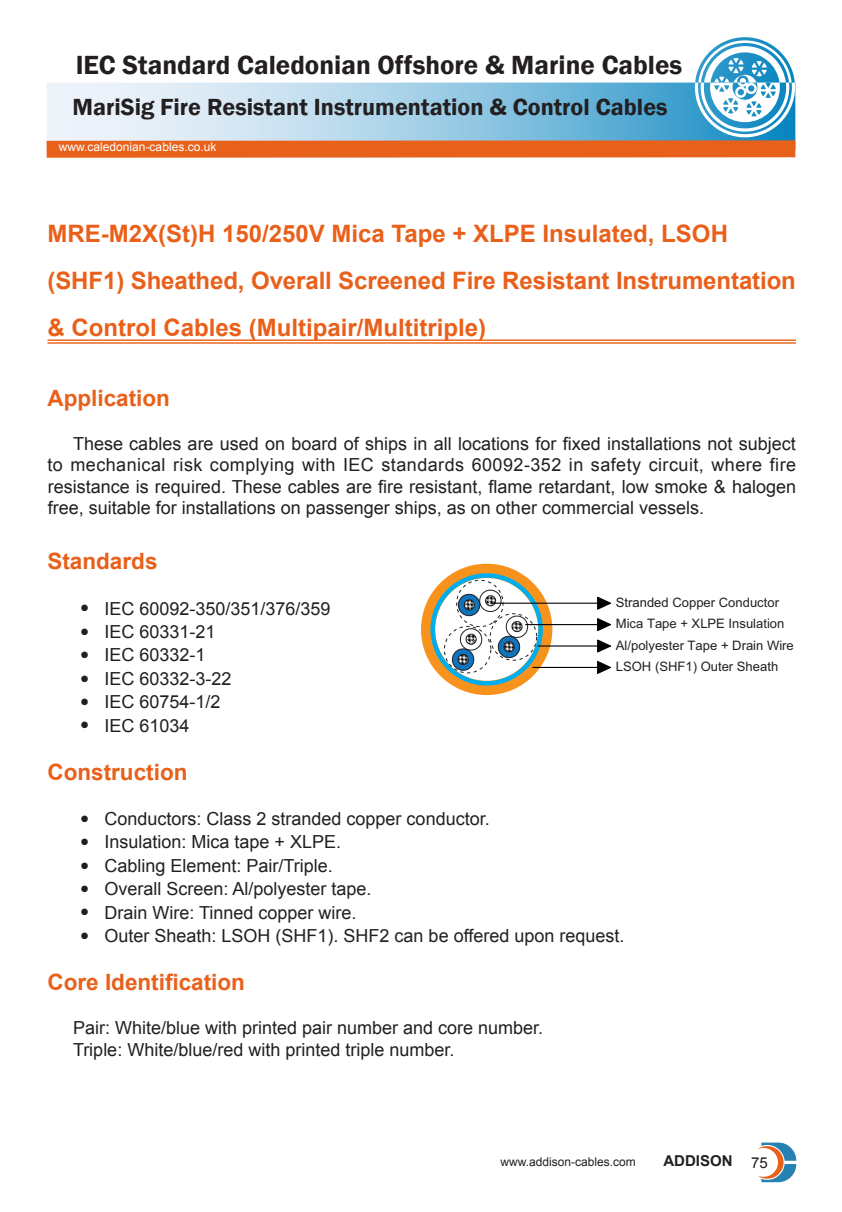
<style>
.page{position:relative;width:842px;height:1212px;background:#fff}
.page>*{position:absolute;margin:0;border:0;box-sizing:border-box;transform-origin:0 0}
.t1{font:600 27px "Franklin Gothic";color:#231f20}
.t2{font:700 24px/46.8px "Arial";color:#e9601a}
.t3{font:600 24px "Franklin Gothic";color:#231f20}
.t4{font:700 22.5px "Arial";color:#e9601a}
.t5{font:18px/21.6px "Arial";color:#231f20;text-align:justify}
.t6{font:700 15px "Arial";color:#231f20}
.t7{font:13.05px/21.3px "Arial";color:#231f20}
.t8{font:12px "Arial";color:#fff}
.t9{font:12px "Arial";color:#231f20}
.s1{font-weight:400}
</style>
<div class="page">
<svg style="left:47px;top:37px;width:748px;height:100px"></svg>
<svg style="left:758px;top:1142px;width:38px;height:40px"></svg>
<div style="left:47px;top:140px;width:748px;height:18px;background:#e8611a"></div>
<hr style="left:47px;top:339px;width:749px;height:2px;background:#e9601a">
<hr style="left:47px;top:342px;width:749px;height:2px;background:#e9601a">
<svg style="left:424px;top:567px;width:125px;height:125px;background:#ac9a5b"></svg>
<div style="left:421px;top:564px;width:131px;height:131px;border:7px solid #f7931d;border-radius:50%"></div>
<div style="left:435px;top:578px;width:103px;height:103px;background:#fff;border-radius:50%"></div>
<div style="left:430px;top:573px;width:113px;height:112px;border:4px solid #00aeef;border-radius:50%"></div>
<svg style="left:451px;top:576px;width:78px;height:96px"></svg>
<svg style="left:597px;top:597px;width:14px;height:12px"></svg>
<hr style="left:490px;top:603px;width:112px;height:1px;background:#030303">
<svg style="left:597px;top:618px;width:14px;height:13px"></svg>
<hr style="left:525px;top:624px;width:77px;height:1px;background:#030303">
<svg style="left:597px;top:640px;width:14px;height:12px"></svg>
<hr style="left:538px;top:645px;width:64px;height:1px;background:#030303">
<svg style="left:597px;top:661px;width:14px;height:13px"></svg>
<hr style="left:532px;top:667px;width:70px;height:1px;background:#030303">
<h1 class="t1" style="left:76px;top:48px;width:608px">IEC Standard Caledonian Offshore &amp; Marine Cables</h1>
<h2 class="t3" style="left:72px;top:92px;width:597px">MariSig Fire Resistant Instrumentation &amp; Control Cables</h2>
<p class="t8" style="left:59px;top:139px;width:159px">www.caledonian-cables.co.uk</p>
<h2 class="t2" style="left:47px;top:211px;width:750px">MRE-M2X(St)H 150/250V Mica Tape + XLPE Insulated, LSOH (SHF1) Sheathed, Overall Screened Fire Resistant Instrumentation &amp; Control Cables (Multipair/Multitriple)</h2>
<p class="t4" style="left:47px;top:383px;width:124px">Application</p>
<p class="t5" style="left:47px;top:433px;width:750px;text-indent:26px">These cables are used on board of ships in all locations for fixed installations not subject to mechanical risk complying with IEC standards 60092-352 in safety circuit, where fire resistance is required. These cables are fire resistant, flame retardant, low smoke &amp; halogen free, suitable for installations on passenger ships, as on other commercial vessels.</p>
<p class="t4" style="left:47px;top:547px;width:112px">Standards</p>
<p class="t5" style="left:80px;top:598px;width:252px">● IEC 60092-350/351/376/359</p>
<p class="t5" style="left:80px;top:621px;width:137px">● IEC 60331-21</p>
<p class="t5" style="left:80px;top:644px;width:127px">● IEC 60332-1</p>
<p class="t5" style="left:80px;top:668px;width:153px">● IEC 60332-3-22</p>
<p class="t5" style="left:80px;top:691px;width:142px">● IEC 60754-1/2</p>
<p class="t5" style="left:80px;top:714px;width:111px">● IEC 61034</p>
<p class="t4" style="left:47px;top:757px;width:141px">Construction</p>
<p class="t5" style="left:80px;top:808px;width:411px">● Conductors: Class 2 stranded copper conductor.</p>
<p class="t5" style="left:80px;top:831px;width:262px">● Insulation: Mica tape + XLPE.</p>
<p class="t5" style="left:80px;top:855px;width:254px">● Cabling Element: Pair/Triple.</p>
<p class="t5" style="left:80px;top:878px;width:293px">● Overall Screen: Al/polyester tape.</p>
<p class="t5" style="left:80px;top:902px;width:278px">● Drain Wire: Tinned copper wire.</p>
<p class="t5" style="left:80px;top:925px;width:545px">● Outer Sheath: LSOH (SHF1). SHF2 can be offered upon request.</p>
<p class="t4" style="left:47px;top:968px;width:199px">Core Identification</p>
<p class="t5" style="left:73px;top:1017px;width:472px">Pair: White/blue with printed pair number and core number.<br>Triple: White/blue/red with printed triple number.</p>
<p class="t7" style="left:616px;top:592px;width:165px">Stranded Copper Conductor</p>
<p class="t7" style="left:616px;top:635px;width:179px">Al/polyester Tape + Drain Wire<br>LSOH (SHF1) Outer Sheath</p>
<p class="t7" style="left:616px;top:613px;width:170px">Mica Tape + XLPE Insulation</p>
<p class="t9" style="left:500px;top:1154px;width:137px">www.addison-cables.com</p>
<p class="t6" style="left:663px;top:1151px;width:106px">ADDISON <span class="s1">75</span></p>
</div>
